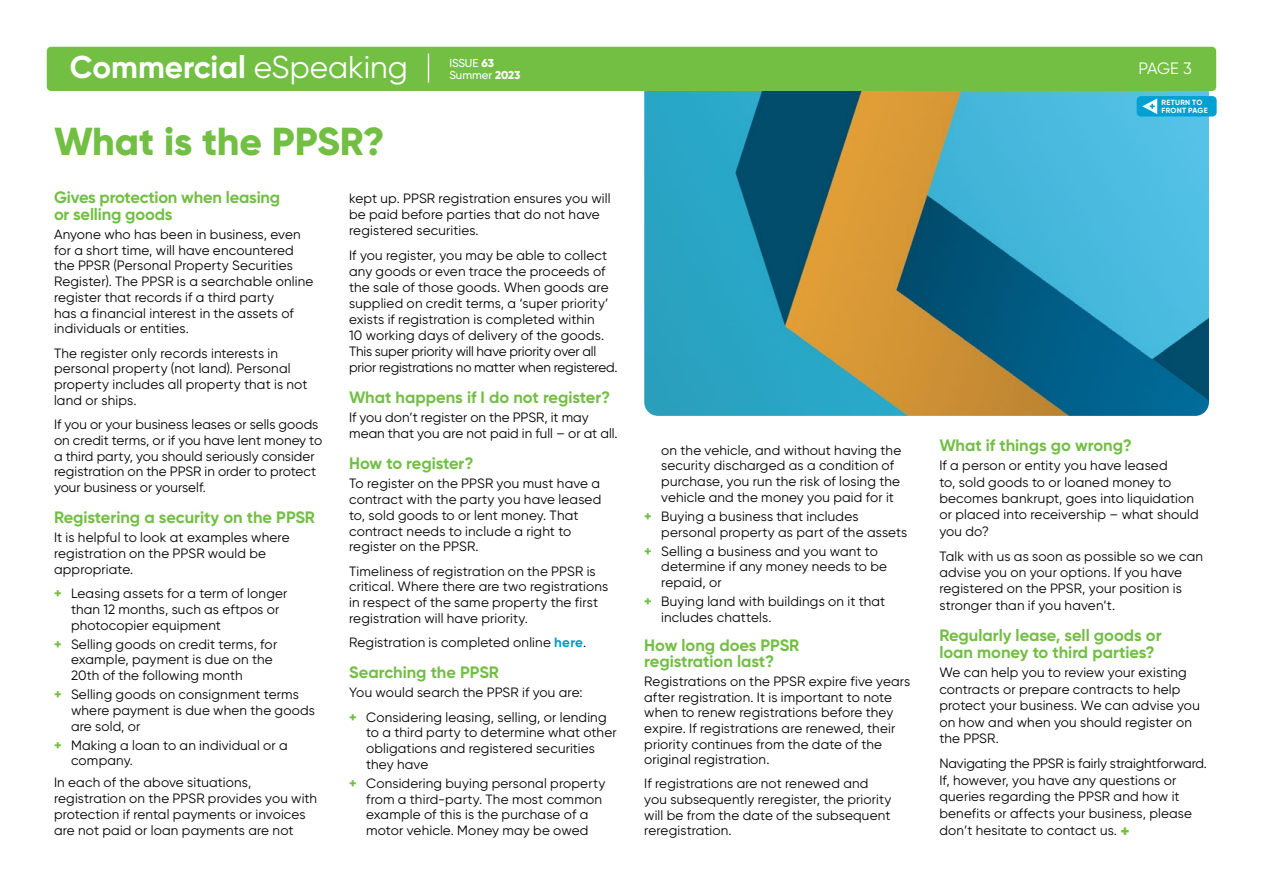
<style>
.page{position:relative;width:1263px;height:893px;background:#fff}
.page>*{position:absolute;margin:0;border:0;box-sizing:border-box;transform-origin:0 0}
.t1{font:800 39px "Gilroy";letter-spacing:-.005em;color:#72bf44}
.t2{font:700 31.5px "Gilroy";color:#fff}
.t3{font:700 16.5px/16.5px "Gilroy";letter-spacing:-.005em;color:#72bf44}
.t4{font:16.5px "Gilroy";color:#fff}
.t5{font:13.5px/15.8px "Gilroy";letter-spacing:.01em;color:#000}
.t6{font:500 11.4px/12.5px "Gilroy";color:#fff}
.t7{font:700 7.5px/7.5px "Gilroy";letter-spacing:.035em;color:#fff}
.s1{font-weight:400}
.s2{font-weight:800}
.s3{font-weight:800;color:#72bf44}
.s4{font-weight:700;color:#009ec9}
.s5{font-weight:800;font-size:16.5px;color:#72bf44}
</style>
<div class="page">
<img style="left:644px;top:91px;width:565px;height:325px">
<div style="left:47px;top:47px;width:1169px;height:44px;background:#72bf44;border-radius:4px"></div>
<div style="left:1137px;top:96px;width:79px;height:21px;background:#00a0d2;border-radius:4px"></div>
<svg style="left:1142px;top:98px;width:15px;height:16px"></svg>
<svg style="left:428px;top:54px;width:1px;height:28px"></svg>
<h2 class="t2" style="left:70px;top:48px;width:340px">Commercial <span class="s1">eSpeaking</span></h2>
<p class="t6" style="left:449px;top:56px;width:73px">ISSUE <span class="s2">63<br></span>Summer <span class="s2">2023</span></p>
<h1 class="t1" style="left:54px;top:117px;width:332px">What is the PPSR?</h1>
<p class="t3" style="left:54px;top:189px;width:228px">Gives protection when leasing or selling goods</p>
<p class="t5" style="left:54px;top:226px;width:261px">Anyone who has been in business, even for a short time, will have encountered the PPSR (Personal Property Securities Register). The PPSR is a searchable online register that records if a third party<br>has a financial interest in the assets of individuals or entities.</p>
<p class="t5" style="left:54px;top:345px;width:255px">The register only records interests in personal property (not land). Personal property includes all property that is not land or ships.</p>
<p class="t5" style="left:54px;top:416px;width:270px">If you or your business leases or sells goods on credit terms, or if you have lent money to a third party, you should seriously consider registration on the PPSR in order to protect your business or yourself.</p>
<p class="t3" style="left:54px;top:509px;width:263px">Registering a security on the PPSR</p>
<p class="t5" style="left:54px;top:530px;width:237px">It is helpful to look at examples where registration on the PPSR would be appropriate.</p>
<p class="t5" style="left:71px;top:585px;width:218px;text-indent:-17px"><span class="s3">+</span> Leasing assets for a term of longer than 12 months, such as eftpos or photocopier equipment</p>
<p class="t5" style="left:71px;top:636px;width:208px;text-indent:-17px"><span class="s3">+</span> Selling goods on credit terms, for example, payment is due on the<br>20th of the following month</p>
<p class="t5" style="left:71px;top:686px;width:245px;text-indent:-17px"><span class="s3">+</span> Selling goods on consignment terms where payment is due when the goods are sold, or</p>
<p class="t5" style="left:71px;top:737px;width:218px;text-indent:-17px"><span class="s3">+</span> Making a loan to an individual or a company.</p>
<p class="t5" style="left:54px;top:775px;width:265px">In each of the above situations, registration on the PPSR provides you with protection if rental payments or invoices are not paid or loan payments are not</p>
<p class="t5" style="left:349px;top:190px;width:263px">kept up. PPSR registration ensures you will be paid before parties that do not have registered securities.</p>
<p class="t5" style="left:349px;top:247px;width:270px">If you register, you may be able to collect any goods or even trace the proceeds of the sale of those goods. When goods are supplied on credit terms, a ‘super priority’ exists if registration is completed within<br>10 working days of delivery of the goods.<br>This super priority will have priority over all prior registrations no matter when registered.</p>
<p class="t3" style="left:349px;top:389px;width:263px">What happens if I do not register?</p>
<p class="t5" style="left:349px;top:409px;width:270px">If you don’t register on the PPSR, it may mean that you are not paid in full – or at all.</p>
<p class="t3" style="left:349px;top:455px;width:126px">How to register?</p>
<p class="t5" style="left:349px;top:476px;width:254px">To register on the PPSR you must have a contract with the party you have leased to, sold goods to or lent money. That contract needs to include a right to register on the PPSR.</p>
<p class="t5" style="left:349px;top:563px;width:261px">Timeliness of registration on the PPSR is critical. Where there are two registrations in respect of the same property the first registration will have priority.</p>
<p class="t5" style="left:349px;top:634px;width:238px">Registration is completed online <span class="s4">here</span>.</p>
<p class="t3" style="left:349px;top:664px;width:151px">Searching the PPSR</p>
<p class="t5" style="left:349px;top:680px;width:259px;line-height:24.3px">You would search the PPSR if you are:<br><span class="s3">+</span> Considering leasing, selling, or lending</p>
<p class="t5" style="left:366px;top:725px;width:252px">to a third party to determine what other obligations and registered securities they have</p>
<p class="t5" style="left:366px;top:775px;width:241px;text-indent:-17px"><span class="s3">+</span> Considering buying personal property from a third-party. The most common example of this is the purchase of a motor vehicle. Money may be owed</p>
<p class="t5" style="left:661px;top:442px;width:241px">on the vehicle, and without having the security discharged as a condition of purchase, you run the risk of losing the vehicle and the money you paid for it</p>
<p class="t5" style="left:661px;top:508px;width:248px;text-indent:-17px"><span class="s3">+</span> Buying a business that includes personal property as part of the assets</p>
<p class="t5" style="left:661px;top:543px;width:227px;text-indent:-17px"><span class="s3">+</span> Selling a business and you want to determine if any money needs to be repaid, or</p>
<p class="t5" style="left:661px;top:593px;width:226px;text-indent:-17px"><span class="s3">+</span> Buying land with buildings on it that includes chattels.</p>
<p class="t3" style="left:644px;top:637px;width:157px">How long does PPSR registration last?</p>
<p class="t5" style="left:644px;top:674px;width:268px">Registrations on the PPSR expire five years after registration. It is important to note when to renew registrations before they expire. If registrations are renewed, their priority continues from the date of the original registration.</p>
<p class="t5" style="left:644px;top:776px;width:249px">If registrations are not renewed and you subsequently reregister, the priority will be from the date of the subsequent reregistration.</p>
<p class="t4" style="left:1138px;top:58px;width:55px">PAGE 3</p>
<p class="t7" style="left:1161px;top:99px;width:48px">RETURN TO<br>FRONT PAGE</p>
<p class="t3" style="left:939px;top:437px;width:194px">What if things go wrong?</p>
<p class="t5" style="left:939px;top:457px;width:261px;line-height:16.4px">If a person or entity you have leased<br>to, sold goods to or loaned money to becomes bankrupt, goes into liquidation or placed into receivership – what should you do?</p>
<p class="t5" style="left:939px;top:548px;width:265px;line-height:16.4px">Talk with us as soon as possible so we can advise you on your options. If you have registered on the PPSR, your position is stronger than if you haven’t.</p>
<p class="t3" style="left:939px;top:627px;width:224px">Regularly lease, sell goods or loan money to third parties?</p>
<p class="t5" style="left:939px;top:664px;width:262px;line-height:16.5px">We can help you to review your existing contracts or prepare contracts to help protect your business. We can advise you on how and when you should register on the PPSR.</p>
<p class="t5" style="left:939px;top:755px;width:269px;line-height:16.6px">Navigating the PPSR is fairly straightforward.<br>If, however, you have any questions or queries regarding the PPSR and how it benefits or affects your business, please don’t hesitate to contact us. <span class="s5">+</span></p>
</div>
